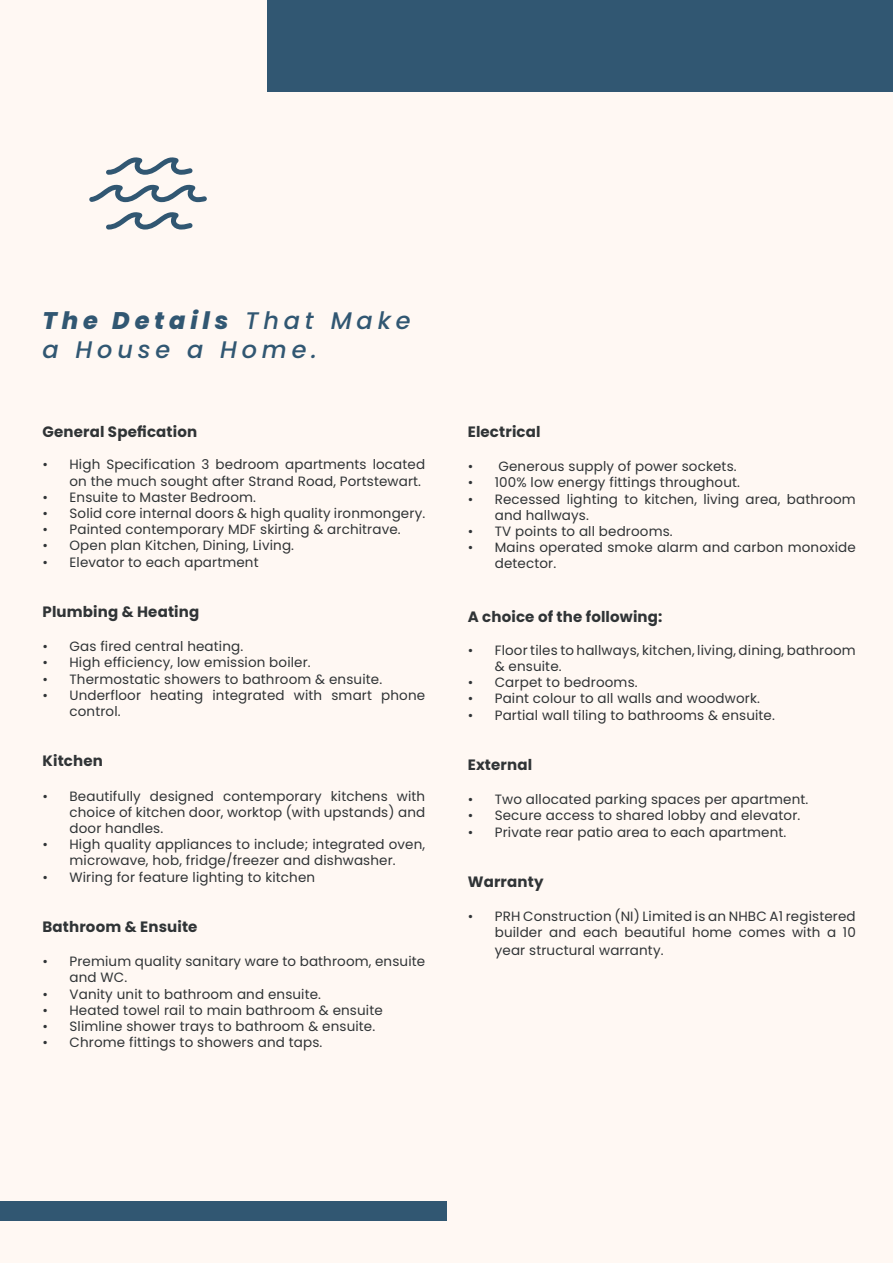
<style>
.page{position:relative;width:893px;height:1263px;background:#fff8f3}
.page>*{position:absolute;margin:0;border:0;box-sizing:border-box;transform-origin:0 0}
.t1{font:italic 500 24px/28.8px "Poppins";letter-spacing:.2em;color:#315772}
.t2{font:700 15px "Poppins";letter-spacing:.01em;color:#303436}
.t3{font:13.5px/16.2px "Poppins";letter-spacing:.01em;color:#303436}
.s1{font-weight:800}
</style>
<div class="page">
<div style="left:268px;top:0;width:625px;height:91px;background:#315772"></div>
<div style="left:0;top:1201px;width:446px;height:19px;background:#315772"></div>
<svg style="left:89px;top:184px;width:118px;height:18px"></svg>
<svg style="left:106px;top:157px;width:87px;height:18px"></svg>
<svg style="left:106px;top:212px;width:87px;height:18px"></svg>
<p class="t1" style="left:43px;top:306px;width:370px"><span class="s1">The Details</span> That Make a House a Home.</p>
<p class="t2" style="left:43px;top:423px;width:156px">General Spefication</p>
<p class="t3" style="left:70px;top:457px;width:357px;text-indent:-27px">• High Specification 3 bedroom apartments located on the much sought after Strand Road, Portstewart.</p>
<p class="t3" style="left:43px;top:489px;width:215px">• Ensuite to Master Bedroom.</p>
<p class="t3" style="left:43px;top:505px;width:384px">• Solid core internal doors &amp; high quality ironmongery.</p>
<p class="t3" style="left:43px;top:521px;width:360px">• Painted contemporary MDF skirting &amp; architrave.</p>
<p class="t3" style="left:43px;top:538px;width:253px">• Open plan Kitchen, Dining, Living.</p>
<p class="t3" style="left:43px;top:554px;width:218px">• Elevator to each apartment</p>
<p class="t2" style="left:43px;top:603px;width:158px">Plumbing &amp; Heating</p>
<p class="t3" style="left:43px;top:638px;width:202px">• Gas fired central heating.</p>
<p class="t3" style="left:43px;top:655px;width:270px">• High efficiency, low emission boiler.</p>
<p class="t3" style="left:43px;top:671px;width:341px">• Thermostatic showers to bathroom &amp; ensuite.</p>
<p class="t3" style="left:70px;top:687px;width:357px;text-indent:-27px">• Underfloor heating integrated with smart phone control.</p>
<p class="t2" style="left:43px;top:752px;width:62px">Kitchen</p>
<p class="t3" style="left:70px;top:788px;width:357px;text-align:justify;text-indent:-27px">• Beautifully designed contemporary kitchens with choice of kitchen door, worktop (with upstands) and door handles.</p>
<p class="t3" style="left:43px;top:836px;width:384px;text-align:center">• High quality appliances to include; integrated oven, microwave, hob, fridge/freezer and dishwasher.</p>
<p class="t3" style="left:43px;top:869px;width:274px">• Wiring for feature lighting to kitchen</p>
<p class="t2" style="left:43px;top:918px;width:157px">Bathroom &amp; Ensuite</p>
<p class="t3" style="left:70px;top:953px;width:357px;text-indent:-27px">• Premium quality sanitary ware to bathroom, ensuite and WC.</p>
<p class="t3" style="left:43px;top:986px;width:280px">• Vanity unit to bathroom and ensuite.</p>
<p class="t3" style="left:43px;top:1002px;width:342px">• Heated towel rail to main bathroom &amp; ensuite</p>
<p class="t3" style="left:43px;top:1018px;width:334px">• Slimline shower trays to bathroom &amp; ensuite.</p>
<p class="t3" style="left:43px;top:1034px;width:281px">• Chrome fittings to showers and taps.</p>
<p class="t2" style="left:468px;top:423px;width:74px">Electrical</p>
<p class="t3" style="left:468px;top:458px;width:270px">• Generous supply of power sockets.</p>
<p class="t3" style="left:468px;top:475px;width:274px">• 100% low energy fittings throughout.</p>
<p class="t3" style="left:495px;top:491px;width:363px;text-indent:-27px">• Recessed lighting to kitchen, living area, bathroom and hallways.</p>
<p class="t3" style="left:468px;top:523px;width:206px">• TV points to all bedrooms.</p>
<p class="t3" style="left:495px;top:539px;width:363px;text-indent:-27px">• Mains operated smoke alarm and carbon monoxide detector.</p>
<p class="t2" style="left:468px;top:608px;width:196px">A choice of the following:</p>
<p class="t3" style="left:495px;top:642px;width:363px;text-indent:-27px">• Floor tiles to hallways, kitchen, living, dining, bathroom &amp; ensuite.</p>
<p class="t3" style="left:468px;top:674px;width:171px">• Carpet to bedrooms.</p>
<p class="t3" style="left:468px;top:691px;width:294px">• Paint colour to all walls and woodwork.</p>
<p class="t3" style="left:468px;top:707px;width:309px">• Partial wall tiling to bathrooms &amp; ensuite.</p>
<p class="t2" style="left:468px;top:756px;width:66px">External</p>
<p class="t3" style="left:468px;top:791px;width:342px">• Two allocated parking spaces per apartment.</p>
<p class="t3" style="left:468px;top:808px;width:334px">• Secure access to shared lobby and elevator.</p>
<p class="t3" style="left:468px;top:824px;width:320px">• Private rear patio area to each apartment.</p>
<p class="t2" style="left:468px;top:873px;width:77px">Warranty</p>
<p class="t3" style="left:468px;top:908px;width:390px;text-align:right">• PRH Construction (NI) Limited is an NHBC A1 registered builder and each beautiful home comes with a 10</p>
<p class="t3" style="left:495px;top:943px;width:170px">year structural warranty.</p>
</div>
